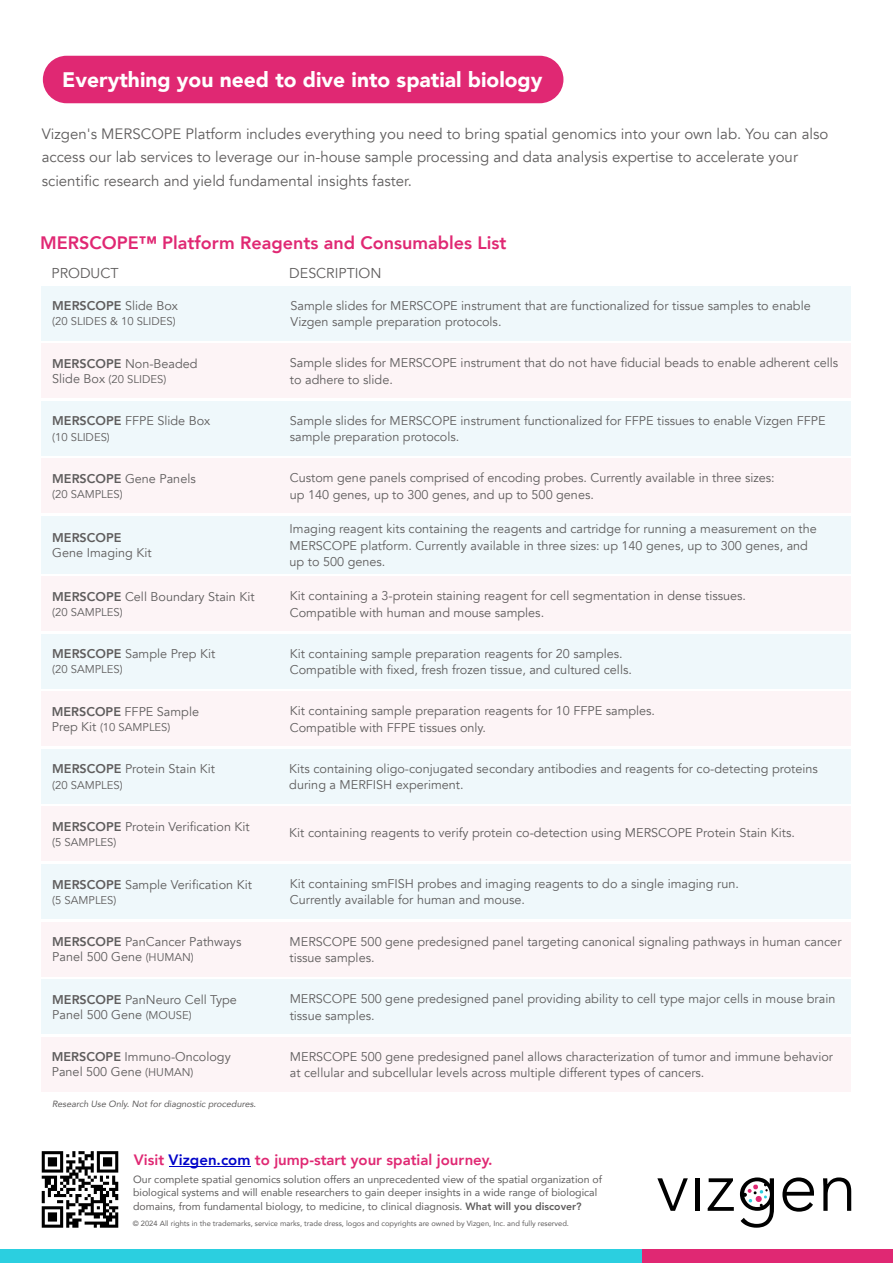
<style>
.page{position:relative;width:893px;height:1263px;background:#fff}
.page>*{position:absolute;margin:0;border:0;box-sizing:border-box;transform-origin:0 0}
.t1{font:900 21px "Avenir";color:#fff}
.t2{font:800 18px "Avenir";color:#e02873}
.t3{font:15px/23.2px "Avenir";color:#5f5d5d}
.t4{font:800 15px "Avenir";color:#e02873}
.t5{font:14.25px "Avenir";color:#5f5d5d}
.t6{font:12.6px/16.5px "Avenir";color:#5f5d5d}
.t7{font:800 12.6px "Avenir";color:#5f5d5d}
.t8{font:11.25px "Avenir";color:#5f5d5d}
.t9{font:10.5px/13.6px "Avenir";color:#5f5d5d}
.t10{font:italic 9px "Avenir";color:#5f5d5d}
.t11{font:7.5px "Avenir";color:#5f5d5d}
.s1{font-weight:400}
.s2{font-weight:800}
.s3{font-size:12.6px}
.s4{font-size:11.25px}
.s5{color:#0003c9}
</style>
<div class="page">
<div style="left:43px;top:56px;width:520px;height:47px;background:#e02873;border-radius:24px"></div>
<div style="left:42px;top:286px;width:809px;height:54px;background:#eff8fb"></div>
<div style="left:42px;top:576px;width:809px;height:55px;background:#fdf4f6"></div>
<div style="left:42px;top:401px;width:809px;height:55px;background:#eff8fb"></div>
<div style="left:42px;top:691px;width:809px;height:55px;background:#fdf4f6"></div>
<div style="left:42px;top:806px;width:809px;height:55px;background:#fdf4f6"></div>
<div style="left:42px;top:922px;width:809px;height:54px;background:#fdf4f6"></div>
<div style="left:42px;top:1037px;width:809px;height:54px;background:#fdf4f6"></div>
<div style="left:42px;top:516px;width:809px;height:57px;background:#eff8fb"></div>
<div style="left:42px;top:343px;width:809px;height:55px;background:#fdf4f6"></div>
<div style="left:42px;top:634px;width:809px;height:54px;background:#eff8fb"></div>
<div style="left:42px;top:459px;width:809px;height:54px;background:#fdf4f6"></div>
<div style="left:42px;top:749px;width:809px;height:54px;background:#eff8fb"></div>
<div style="left:42px;top:864px;width:809px;height:55px;background:#eff8fb"></div>
<div style="left:42px;top:979px;width:809px;height:55px;background:#eff8fb"></div>
<svg style="left:657px;top:1178px;width:31px;height:33px"></svg>
<hr style="left:695px;top:1178px;width:4px;height:33px;background:#000">
<svg style="left:708px;top:1178px;width:26px;height:33px"></svg>
<svg style="left:782px;top:1177px;width:32px;height:35px"></svg>
<svg style="left:823px;top:1177px;width:28px;height:34px"></svg>
<svg style="left:740px;top:1177px;width:34px;height:51px"></svg>
<svg style="left:42px;top:1151px;width:76px;height:77px"></svg>
<hr style="left:169px;top:1166px;width:81px;height:1px;background:#0003c9">
<div style="left:641px;top:1249px;width:252px;height:14px;background:#e02873"></div>
<div style="left:0;top:1249px;width:641px;height:14px;background:#2bcfe0"></div>
<h1 class="t1" style="left:62px;top:66px;width:482px">Everything you need to dive into spatial biology</h1>
<p class="t3" style="left:42px;top:122px;width:788px">Vizgen's MERSCOPE Platform includes everything you need to bring spatial genomics into your own lab. You can also access our lab services to leverage our in-house sample processing and data analysis expertise to accelerate your scientific research and yield fundamental insights faster.</p>
<h2 class="t2" style="left:40px;top:231px;width:468px">MERSCOPE™ Platform Reagents and Consumables List</h2>
<p class="t5" style="left:51px;top:264px;width:69px">PRODUCT</p>
<p class="t5" style="left:289px;top:264px;width:94px">DESCRIPTION</p>
<p class="t7" style="left:52px;top:298px;width:127px">MERSCOPE <span class="s1">Slide Box</span></p>
<p class="t8" style="left:52px;top:314px;width:125px">(20 SLIDES &amp; 10 SLIDES)</p>
<p class="t6" style="left:291px;top:297px;width:522px">Sample slides for MERSCOPE instrument that are functionalized for tissue samples to enable<br>Vizgen sample preparation protocols.</p>
<p class="t6" style="left:52px;top:355px;width:147px"><span class="s2">MERSCOPE</span> Non-Beaded</p>
<p class="t8" style="left:52px;top:372px;width:116px"><span class="s3">Slide Box</span> (20 SLIDES)</p>
<p class="t6" style="left:290px;top:355px;width:550px">Sample slides for MERSCOPE instrument that do not have fiducial beads to enable adherent cells to adhere to slide.</p>
<p class="t6" style="left:52px;top:413px;width:160px"><span class="s2">MERSCOPE</span> FFPE Slide Box</p>
<p class="t8" style="left:52px;top:429px;width:59px">(10 SLIDES)</p>
<p class="t6" style="left:290px;top:412px;width:537px">Sample slides for MERSCOPE instrument functionalized for FFPE tissues to enable Vizgen FFPE sample preparation protocols.</p>
<p class="t6" style="left:52px;top:470px;width:145px"><span class="s2">MERSCOPE</span> Gene Panels</p>
<p class="t8" style="left:52px;top:487px;width:72px">(20 SAMPLES)</p>
<p class="t6" style="left:290px;top:470px;width:486px">Custom gene panels comprised of encoding probes. Currently available in three sizes: up 140 genes, up to 300 genes, and up to 500 genes.</p>
<p class="t7" style="left:52px;top:529px;width:71px">MERSCOPE</p>
<p class="t6" style="left:52px;top:544px;width:101px">Gene Imaging Kit</p>
<p class="t6" style="left:290px;top:520px;width:529px">Imaging reagent kits containing the reagents and cartridge for running a measurement on the<br>MERSCOPE platform. Currently available in three sizes: up 140 genes, up to 300 genes, and up to 500 genes.</p>
<p class="t6" style="left:52px;top:588px;width:204px"><span class="s2">MERSCOPE</span> Cell Boundary Stain Kit</p>
<p class="t8" style="left:52px;top:604px;width:72px">(20 SAMPLES)</p>
<p class="t6" style="left:290px;top:587px;width:458px">Kit containing a 3-protein staining reagent for cell segmentation in dense tissues.<br>Compatible with human and mouse samples.</p>
<p class="t6" style="left:52px;top:646px;width:165px"><span class="s2">MERSCOPE</span> Sample Prep Kit</p>
<p class="t8" style="left:52px;top:662px;width:72px">(20 SAMPLES)</p>
<p class="t6" style="left:290px;top:645px;width:343px">Kit containing sample preparation reagents for 20 samples.<br>Compatible with fixed, fresh frozen tissue, and cultured cells.</p>
<p class="t6" style="left:52px;top:703px;width:149px"><span class="s2">MERSCOPE</span> FFPE Sample</p>
<p class="t8" style="left:52px;top:720px;width:120px"><span class="s3">Prep Kit</span> (10 SAMPLES)</p>
<p class="t6" style="left:290px;top:703px;width:367px">Kit containing sample preparation reagents for 10 FFPE samples.<br>Compatible with FFPE tissues only.</p>
<p class="t6" style="left:52px;top:761px;width:164px"><span class="s2">MERSCOPE</span> Protein Stain Kit</p>
<p class="t8" style="left:52px;top:777px;width:72px">(20 SAMPLES)</p>
<p class="t6" style="left:289px;top:760px;width:530px">Kits containing oligo-conjugated secondary antibodies and reagents for co-detecting proteins during a MERFISH experiment.</p>
<p class="t6" style="left:52px;top:818px;width:199px"><span class="s2">MERSCOPE</span> Protein Verification Kit</p>
<p class="t8" style="left:52px;top:835px;width:66px">(5 SAMPLES)</p>
<p class="t6" style="left:289px;top:825px;width:507px">Kit containing reagents to verify protein co-detection using MERSCOPE Protein Stain Kits.</p>
<p class="t6" style="left:52px;top:876px;width:201px"><span class="s2">MERSCOPE</span> Sample Verification Kit</p>
<p class="t8" style="left:52px;top:892px;width:66px">(5 SAMPLES)</p>
<p class="t6" style="left:290px;top:875px;width:451px">Kit containing smFISH probes and imaging reagents to do a single imaging run.<br>Currently available for human and mouse.</p>
<p class="t6" style="left:52px;top:934px;width:191px;line-height:15.1px"><span class="s2">MERSCOPE</span> PanCancer Pathways<br>Panel 500 Gene <span class="s4">(HUMAN)</span></p>
<p class="t6" style="left:290px;top:933px;width:553px">MERSCOPE 500 gene predesigned panel targeting canonical signaling pathways in human cancer tissue samples.</p>
<p class="t6" style="left:52px;top:992px;width:186px;line-height:15.1px"><span class="s2">MERSCOPE</span> PanNeuro Cell Type<br>Panel 500 Gene <span class="s4">(MOUSE)</span></p>
<p class="t6" style="left:290px;top:991px;width:547px">MERSCOPE 500 gene predesigned panel providing ability to cell type major cells in mouse brain tissue samples.</p>
<p class="t6" style="left:52px;top:1049px;width:180px;line-height:15.1px"><span class="s2">MERSCOPE</span> Immuno-Oncology<br>Panel 500 Gene <span class="s4">(HUMAN)</span></p>
<p class="t6" style="left:290px;top:1048px;width:545px">MERSCOPE 500 gene predesigned panel allows characterization of tumor and immune behavior at cellular and subcellular levels across multiple different types of cancers.</p>
<p class="t10" style="left:52px;top:1098px;width:205px">Research Use Only. Not for diagnostic procedures.</p>
<p class="t4" style="left:134px;top:1149px;width:360px">Visit <span class="s5">Vizgen.com</span> to jump-start your spatial journey.</p>
<p class="t9" style="left:133px;top:1172px;width:470px">Our complete spatial genomics solution offers an unprecedented view of the spatial organization of biological systems and will enable researchers to gain deeper insights in a wide range of biological domains, from fundamental biology, to medicine, to clinical diagnosis. <span class="s2">What will you discover?</span></p>
<p class="t11" style="left:133px;top:1218px;width:438px">© 2024 All rights in the trademarks, service marks, trade dress, logos and copyrights are owned by Vizgen, Inc. and fully reserved.</p>
</div>
